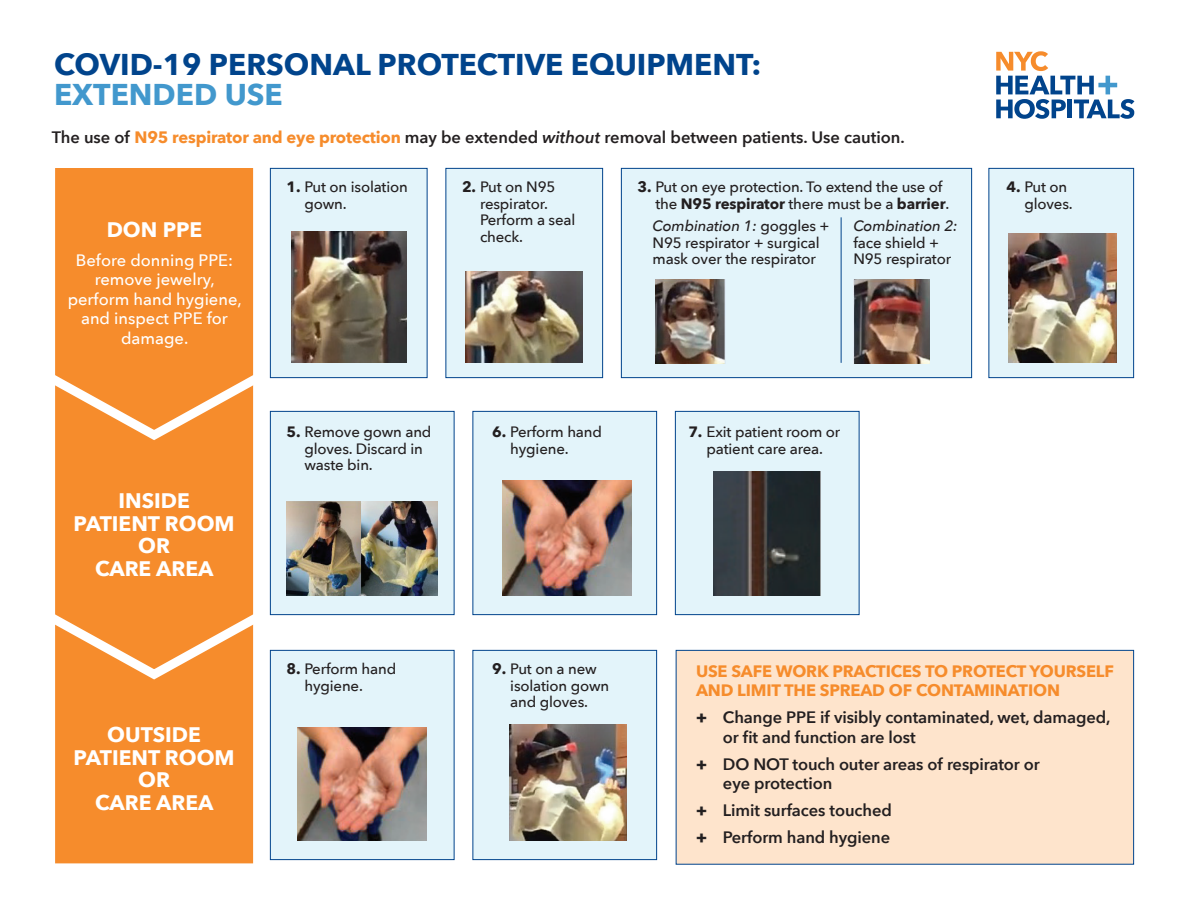
<style>
.page{position:relative;width:1188px;height:918px;background:#fff}
.page>*{position:absolute;margin:0;border:0;box-sizing:border-box;transform-origin:0 0}
.t1{font:700 30px "Avenir Next";color:#01448c}
.t2{font:700 30px "Avenir Next";color:#4298cd}
.t3{font:700 21px/22.5px "Avenir Next";color:#fff;text-align:center}
.t4{font:600 16.5px/19.5px "Avenir Next";letter-spacing:-.005em;color:#231f20}
.t5{font:500 16.5px/19.5px "Avenir Next";color:#fff;text-align:center}
.t6{font:700 16.5px/20px "Avenir Next";letter-spacing:-.01em;color:#f68c2c}
.t7{font:500 15px/16.5px "Avenir Next";letter-spacing:-.01em;color:#231f20}
.t8{font:italic 500 15px "Avenir Next";letter-spacing:-.01em;color:#231f20}
.s1{font-weight:700;color:#f68c2c}
.s2{font-style:italic}
.s3{font-weight:700}
.s4{font-weight:800}
</style>
<div class="page">
<div style="left:676px;top:650px;width:458px;height:215px;background:#fee4cc;border:1px solid #01448c"></div>
<svg style="left:996px;top:51px;width:138px;height:68px"></svg>
<div style="left:55px;top:168px;width:198px;height:695px;background:#f68c2c"></div>
<div style="left:446px;top:168px;width:157px;height:210px;background:#e3f4fa;border:1px solid #01448c"></div>
<div style="left:988px;top:168px;width:146px;height:210px;background:#e3f4fa;border:1px solid #01448c"></div>
<img style="left:466px;top:272px;width:117px;height:90px">
<img style="left:1008px;top:234px;width:109px;height:128px">
<svg style="left:55px;top:359px;width:227px;height:86px"></svg>
<svg style="left:55px;top:598px;width:227px;height:87px"></svg>
<div style="left:270px;top:168px;width:158px;height:210px;background:#e3f4fa;border:1px solid #01448c"></div>
<img style="left:291px;top:231px;width:115px;height:131px">
<div style="left:472px;top:650px;width:185px;height:210px;background:#e3f4fa;border:1px solid #01448c"></div>
<img style="left:509px;top:725px;width:117px;height:115px">
<div style="left:270px;top:650px;width:184px;height:210px;background:#e3f4fa;border:1px solid #01448c"></div>
<div style="left:675px;top:411px;width:184px;height:204px;background:#e3f4fa"></div>
<div style="left:675px;top:411px;width:185px;height:204px;border:1px solid #01448c"></div>
<div style="left:472px;top:411px;width:185px;height:204px;background:#e3f4fa;border:1px solid #01448c"></div>
<img style="left:503px;top:481px;width:128px;height:115px">
<img style="left:714px;top:472px;width:106px;height:124px">
<div style="left:270px;top:411px;width:184px;height:204px;background:#e3f4fa;border:1px solid #01448c"></div>
<img style="left:286px;top:502px;width:152px;height:94px">
<div style="left:621px;top:168px;width:351px;height:210px;background:#e3f4fa"></div>
<div style="left:621px;top:168px;width:351px;height:210px;border:1px solid #01448c"></div>
<img style="left:853px;top:279px;width:76px;height:84px">
<img style="left:655px;top:279px;width:70px;height:84px">
<hr style="left:841px;top:217px;width:1px;height:146px;background:#01448c">
<img style="left:298px;top:727px;width:129px;height:113px">
<h1 class="t1" style="left:54px;top:39px;width:709px">COVID-19 PERSONAL PROTECTIVE EQUIPMENT:</h1>
<h1 class="t2" style="left:54px;top:69px;width:230px">EXTENDED USE</h1>
<p class="t4" style="left:52px;top:127px;width:855px">The use of <span class="s1">N95 respirator and eye protection</span> may be extended <span class="s2">without</span> removal between patients. Use caution.</p>
<h2 class="t3" style="left:107px;top:218px;width:97px">DON PPE</h2>
<p class="t5" style="left:68px;top:250px;width:176px">Before donning PPE: remove jewelry, perform hand hygiene, and inspect PPE for damage.</p>
<h2 class="t3" style="left:74px;top:489px;width:163px">INSIDE<br>PATIENT ROOM<br>OR<br>CARE AREA</h2>
<h2 class="t3" style="left:74px;top:723px;width:163px">OUTSIDE<br>PATIENT ROOM<br>OR<br>CARE AREA</h2>
<p class="t7" style="left:304px;top:178px;width:105px;text-indent:-18px"><span class="s3">1.</span> Put on isolation gown.</p>
<p class="t7" style="left:656px;top:178px;width:295px;text-indent:-18px"><span class="s3">3.</span> Put on eye protection. To extend the use of the <span class="s3">N95 respirator</span> there must be a <span class="s3">barrier</span>.</p>
<p class="t7" style="left:653px;top:217px;width:179px"><span class="s2">Combination 1:</span> goggles +<br>N95 respirator + surgical mask over the respirator</p>
<p class="t8" style="left:853px;top:213px;width:106px">Combination 2:</p>
<p class="t7" style="left:480px;top:178px;width:97px;text-indent:-18px"><span class="s3">2.</span> Put on N95 respirator.<br>Perform a seal check.</p>
<p class="t7" style="left:1024px;top:178px;width:50px;text-indent:-18px"><span class="s3">4.</span> Put on gloves.</p>
<p class="t7" style="left:853px;top:234px;width:99px">face shield +<br>N95 respirator</p>
<p class="t7" style="left:304px;top:423px;width:128px;text-indent:-18px"><span class="s3">5.</span> Remove gown and gloves. Discard in waste bin.</p>
<p class="t7" style="left:510px;top:423px;width:93px;text-indent:-18px"><span class="s3">6.</span> Perform hand hygiene.</p>
<p class="t7" style="left:689px;top:423px;width:153px;text-align:center"><span class="s3">7.</span> Exit patient room or patient care area.</p>
<p class="t7" style="left:304px;top:660px;width:93px;text-indent:-18px"><span class="s3">8.</span> Perform hand hygiene.</p>
<p class="t7" style="left:510px;top:660px;width:101px;text-indent:-18px"><span class="s3">9.</span> Put on a new isolation gown and gloves.</p>
<p class="t6" style="left:696px;top:661px;width:419px">USE SAFE WORK PRACTICES TO PROTECT YOURSELF<br>AND LIMIT THE SPREAD OF CONTAMINATION</p>
<p class="t4" style="left:723px;top:708px;width:389px;text-indent:-27px"><span class="s4">+</span> Change PPE if visibly contaminated, wet, damaged, or fit and function are lost</p>
<p class="t4" style="left:723px;top:754px;width:318px;text-indent:-27px"><span class="s4">+</span> DO NOT touch outer areas of respirator or eye protection</p>
<p class="t4" style="left:696px;top:797px;width:197px;line-height:27px"><span class="s4">+</span> Limit surfaces touched <span class="s4">+</span> Perform hand hygiene</p>
</div>
